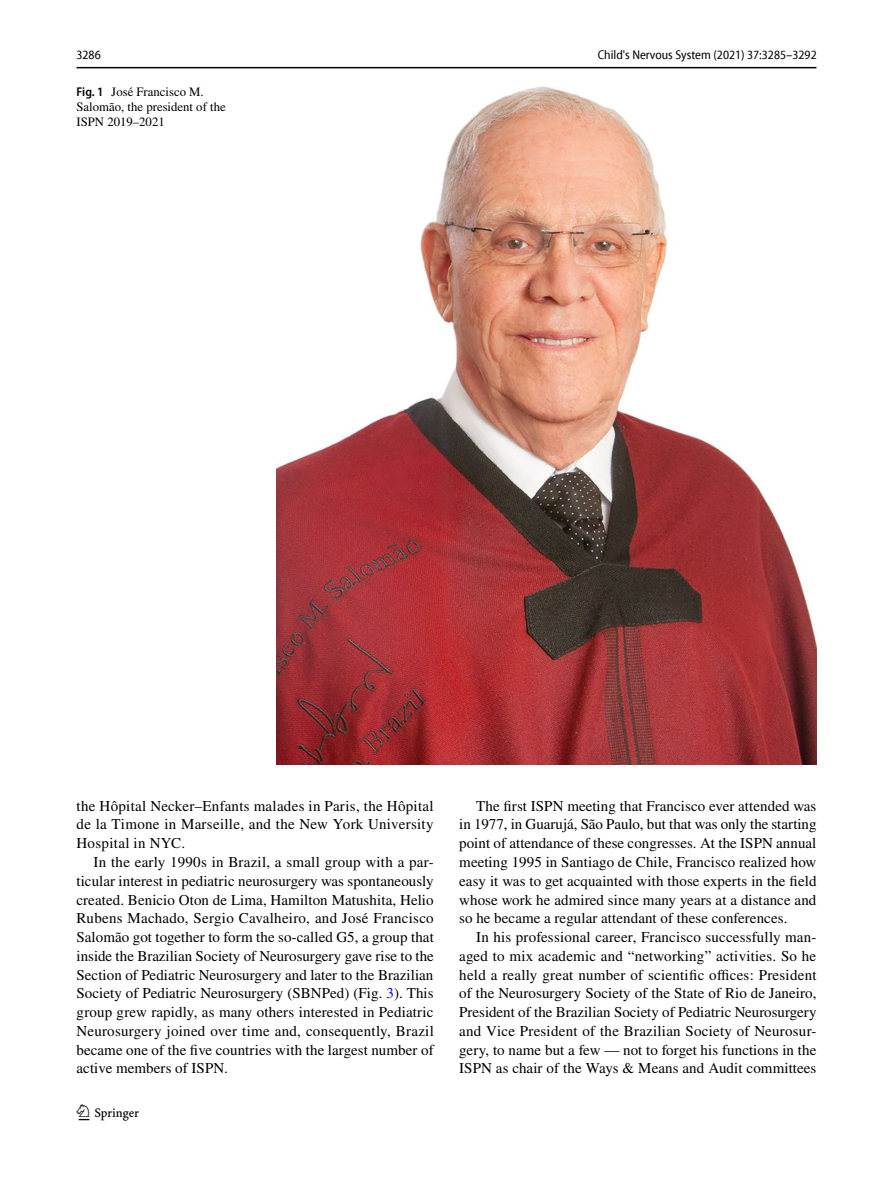
<style>
.page{position:relative;width:893px;height:1187px;background:#fff}
.page>*{position:absolute;margin:0;border:0;box-sizing:border-box;transform-origin:0 0}
.t1{font:22.5px "Springnew Regular 2";color:#000}
.t2{font:15px/18.8px "STIX";letter-spacing:.005em;color:#000;text-align:justify}
.t3{font:12.75px/15px "STIX";color:#000}
.t4{font:semi-condensed 12.75px "Myriad Pro Unic";color:#000}
.s1{font-family:"Myriad Pro";font-weight:600;font-stretch:semi-condensed}
.s2{color:#00f}
</style>
<div class="page">
<hr style="left:77px;top:67px;width:739px;height:1px;background:#000">
<img style="left:276px;top:87px;width:540px;height:677px">
<p class="t4" style="left:77px;top:50px;width:26px">3286</p>
<p class="t4" style="left:598px;top:50px;width:221px">Child's Nervous System (2021) 37:3285–3292</p>
<p class="t3" style="left:77px;top:85px;width:151px"><span class="s1">Fig. 1</span> José Francisco M.<br>Salomão, the president of the<br>ISPN 2019–2021</p>
<p class="t2" style="left:77px;top:797px;width:359px">the Hôpital Necker–Enfants malades in Paris, the Hôpital de la Timone in Marseille, and the New York University Hospital in NYC.</p>
<p class="t2" style="left:77px;top:853px;width:359px;text-indent:17px">In the early 1990s in Brazil, a small group with a par&shy;ticular interest in pediatric neurosurgery was spontaneously created. Benicio Oton de Lima, Hamilton Matushita, Helio Rubens Machado, Sergio Cavalheiro, and José Francisco Salomão got together to form the so-called G5, a group that inside the Brazilian Society of Neurosurgery gave rise to the Section of Pediatric Neurosurgery and later to the Brazilian Society of Pediatric Neurosurgery (SBNPed) (Fig. <span class="s2">3</span>). This group grew rapidly, as many others interested in Pediatric Neurosurgery joined over time and, consequently, Brazil became one of the five countries with the largest number of active members of ISPN.</p>
<h1 class="t1" style="left:79px;top:1104px;width:62px">1 3</h1>
<p class="t2" style="left:459px;top:797px;width:359px;text-indent:17px">The first ISPN meeting that Francisco ever attended was in 1977, in Guarujá, São Paulo, but that was only the starting point of attendance of these congresses. At the ISPN annual meeting 1995 in Santiago de Chile, Francisco realized how easy it was to get acquainted with those experts in the field whose work he admired since many years at a distance and so he became a regular attendant of these conferences.</p>
<p class="t2" style="left:459px;top:928px;width:359px;text-indent:17px">In his professional career, Francisco successfully man&shy;aged to mix academic and “networking” activities. So he held a really great number of scientific offices: President of the Neurosurgery Society of the State of Rio de Janeiro, President of the Brazilian Society of Pediatric Neurosurgery and Vice President of the Brazilian Society of Neurosur&shy;gery, to name but a few — not to forget his functions in the ISPN as chair of the Ways &amp; Means and Audit committees</p>
</div>
